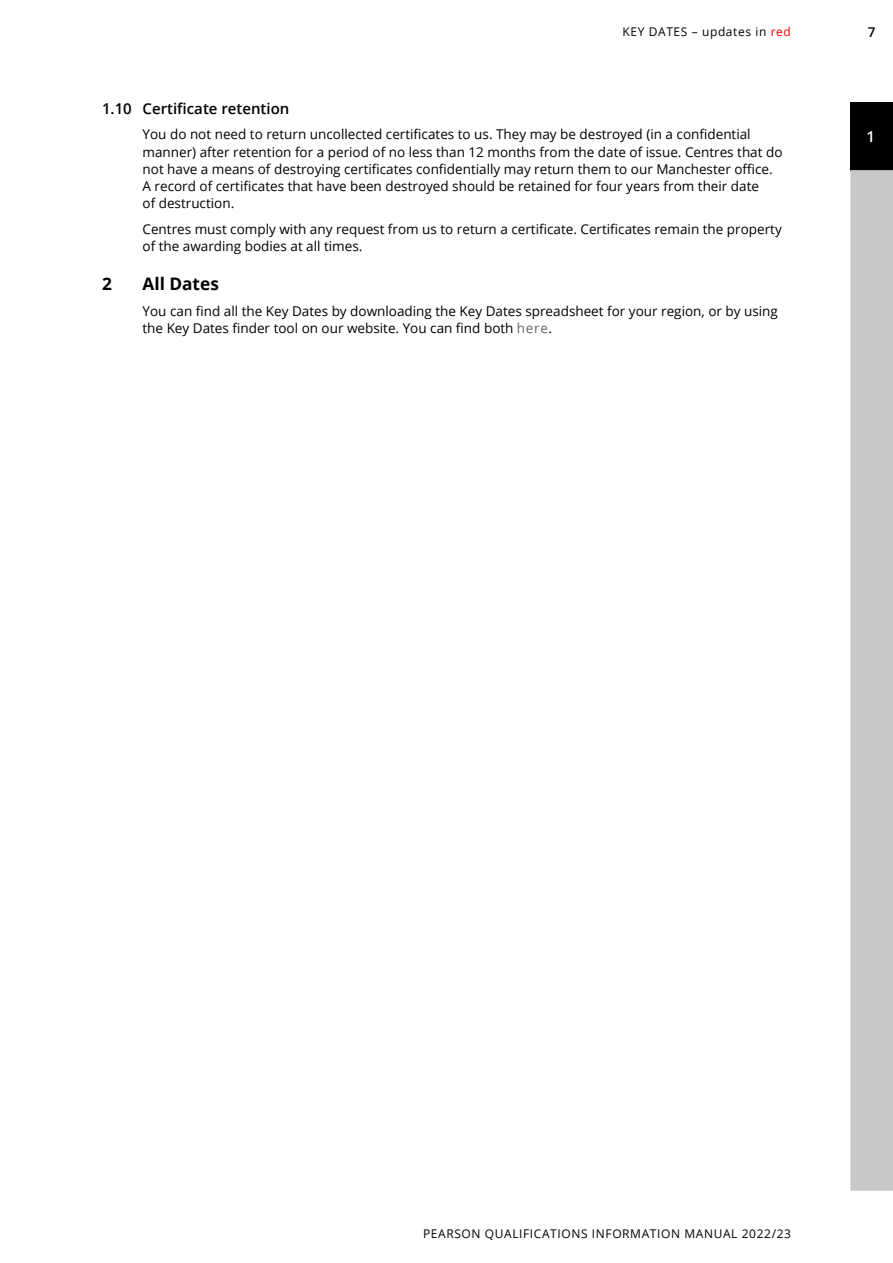
<style>
.page{position:relative;width:893px;height:1263px;background:#fff}
.page>*{position:absolute;margin:0;border:0;box-sizing:border-box;transform-origin:0 0}
.Heading_1{font:700 17.25px "Open Sans";color:#000}
.Heading_2{font:600 15px "Open Sans";color:#000}
.t1{font:600 15px "Open Sans";color:#fff}
.Body_text_with_inden{font:13.5px/17.2px "Open Sans";color:#000}
.t2{font:600 13.5px "Open Sans";color:#000}
.t3{font:12px "Open Sans";letter-spacing:.05em;color:#000}
.s1{color:#f00}
.s2{color:#636466}
</style>
<div class="page">
<div style="left:850px;top:102px;width:43px;height:68px;background:#000"></div>
<div style="left:850px;top:170px;width:43px;height:1021px;background:#c7c8ca"></div>
<p class="t3" style="left:622px;top:24px;width:170px">KEY DATES – updates in <span class="s1">red</span></p>
<p class="t2" style="left:868px;top:23px;width:9px">7</p>
<p class="Heading_2" style="left:102px;top:98px;width:189px">1.10 Certificate retention</p>
<p class="Body_text_with_inden" style="left:143px;top:125px;width:641px">You do not need to return uncollected certificates to us. They may be destroyed (in a confidential manner) after retention for a period of no less than 12 months from the date of issue. Centres that do not have a means of destroying certificates confidentially may return them to our Manchester office.<br>A record of certificates that have been destroyed should be retained for four years from their date<br>of destruction.</p>
<p class="Body_text_with_inden" style="left:143px;top:220px;width:641px">Centres must comply with any request from us to return a certificate. Certificates remain the property of the awarding bodies at all times.</p>
<p class="Heading_1" style="left:102px;top:271px;width:11px">2</p>
<p class="Heading_1" style="left:143px;top:271px;width:78px">All Dates</p>
<p class="Body_text_with_inden" style="left:143px;top:302px;width:637px">You can find all the Key Dates by downloading the Key Dates spreadsheet for your region, or by using the Key Dates finder tool on our website. You can find both <span class="s2">here</span>.</p>
<p class="t1" style="left:866px;top:126px;width:10px">1</p>
<p class="t3" style="left:423px;top:1225px;width:369px">PEARSON QUALIFICATIONS INFORMATION MANUAL 2022/23</p>
</div>
